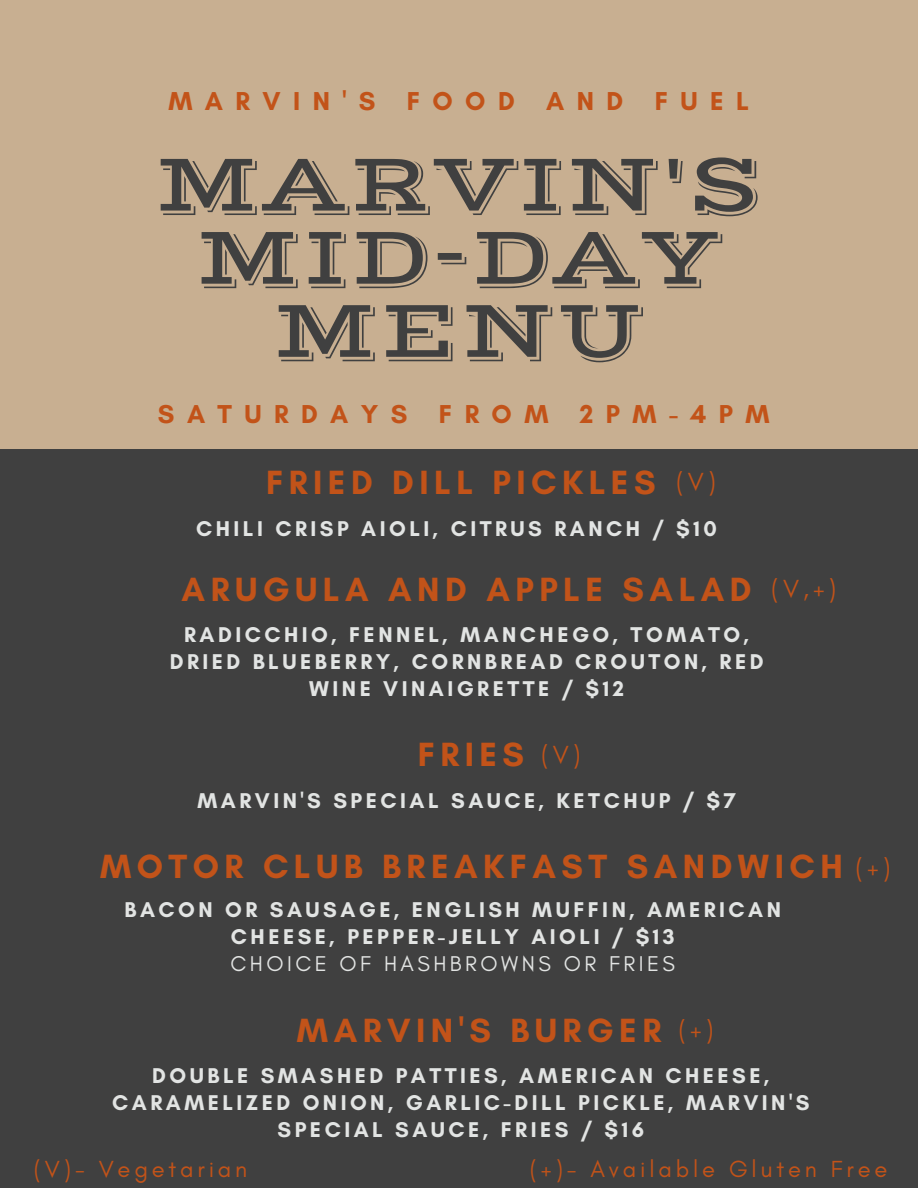
<style>
.page{position:relative;width:918px;height:1188px;background:#404040}
.page>*{position:absolute;margin:0;border:0;box-sizing:border-box;transform-origin:0 0}
.t1{font:84.9px/73.2px "Vast Shadow";color:#404040;text-align:center}
.t2{font:700 34.2px "Glacial Indifference";letter-spacing:.16em;color:#c25319}
.t3{font:700 26.4px "Glacial Indifference";letter-spacing:.47em;color:#c25319}
.t4{font:25.2px "Glacial Indifference";color:#c25319}
.t5{font:23.7px "Glacial Indifference";letter-spacing:.16em;color:#c25319}
.t6{font:700 21.75px/27px "Glacial Indifference";letter-spacing:.16em;color:#e2e4e3;text-align:center}
.t7{font:21.75px "Glacial Indifference";letter-spacing:.16em;color:#e2e4e3}
</style>
<div class="page">
<div style="left:0;top:0;width:918px;height:449px;background:#c8af91"></div>
<p class="t3" style="left:168px;top:85px;width:582px">MARVIN'S FOOD AND FUEL</p>
<h1 class="t1" style="left:154px;top:149px;width:610px">MARVIN'S<br>MID-DAY<br>MENU</h1>
<p class="t3" style="left:158px;top:398px;width:613px">SATURDAYS FROM 2PM-4PM</p>
<h2 class="t2" style="left:266px;top:462px;width:391px">FRIED DILL PICKLES</h2>
<p class="t6" style="left:196px;top:514px;width:522px">CHILI CRISP AIOLI, CITRUS RANCH / $10</p>
<h2 class="t2" style="left:182px;top:568px;width:572px">ARUGULA AND APPLE SALAD</h2>
<p class="t6" style="left:170px;top:621px;width:595px">RADICCHIO, FENNEL, MANCHEGO, TOMATO,<br>DRIED BLUEBERRY, CORNBREAD CROUTON, RED<br>WINE VINAIGRETTE / $12</p>
<p class="t4" style="left:676px;top:467px;width:41px">(V)</p>
<p class="t4" style="left:771px;top:573px;width:67px">(V,+)</p>
<h2 class="t2" style="left:418px;top:734px;width:108px">FRIES</h2>
<p class="t6" style="left:198px;top:786px;width:540px">MARVIN'S SPECIAL SAUCE, KETCHUP / $7</p>
<p class="t4" style="left:541px;top:739px;width:41px">(V)</p>
<h2 class="t2" style="left:100px;top:846px;width:744px">MOTOR CLUB BREAKFAST SANDWICH</h2>
<p class="t6" style="left:125px;top:896px;width:658px">BACON OR SAUSAGE, ENGLISH MUFFIN, AMERICAN<br>CHEESE, PEPPER-JELLY AIOLI / $13</p>
<p class="t7" style="left:230px;top:950px;width:446px">CHOICE OF HASHBROWNS OR FRIES</p>
<p class="t4" style="left:855px;top:852px;width:37px">(+)</p>
<h2 class="t2" style="left:297px;top:1009px;width:366px">MARVIN'S BURGER</h2>
<p class="t6" style="left:112px;top:1062px;width:699px">DOUBLE SMASHED PATTIES, AMERICAN CHEESE,<br>CARAMELIZED ONION, GARLIC-DILL PICKLE, MARVIN'S<br>SPECIAL SAUCE, FRIES / $16</p>
<p class="t4" style="left:678px;top:1014px;width:37px">(+)</p>
<p class="t5" style="left:34px;top:1154px;width:215px">(V)- Vegetarian</p>
<p class="t5" style="left:530px;top:1154px;width:359px">(+)- Available Gluten Free</p>
</div>
